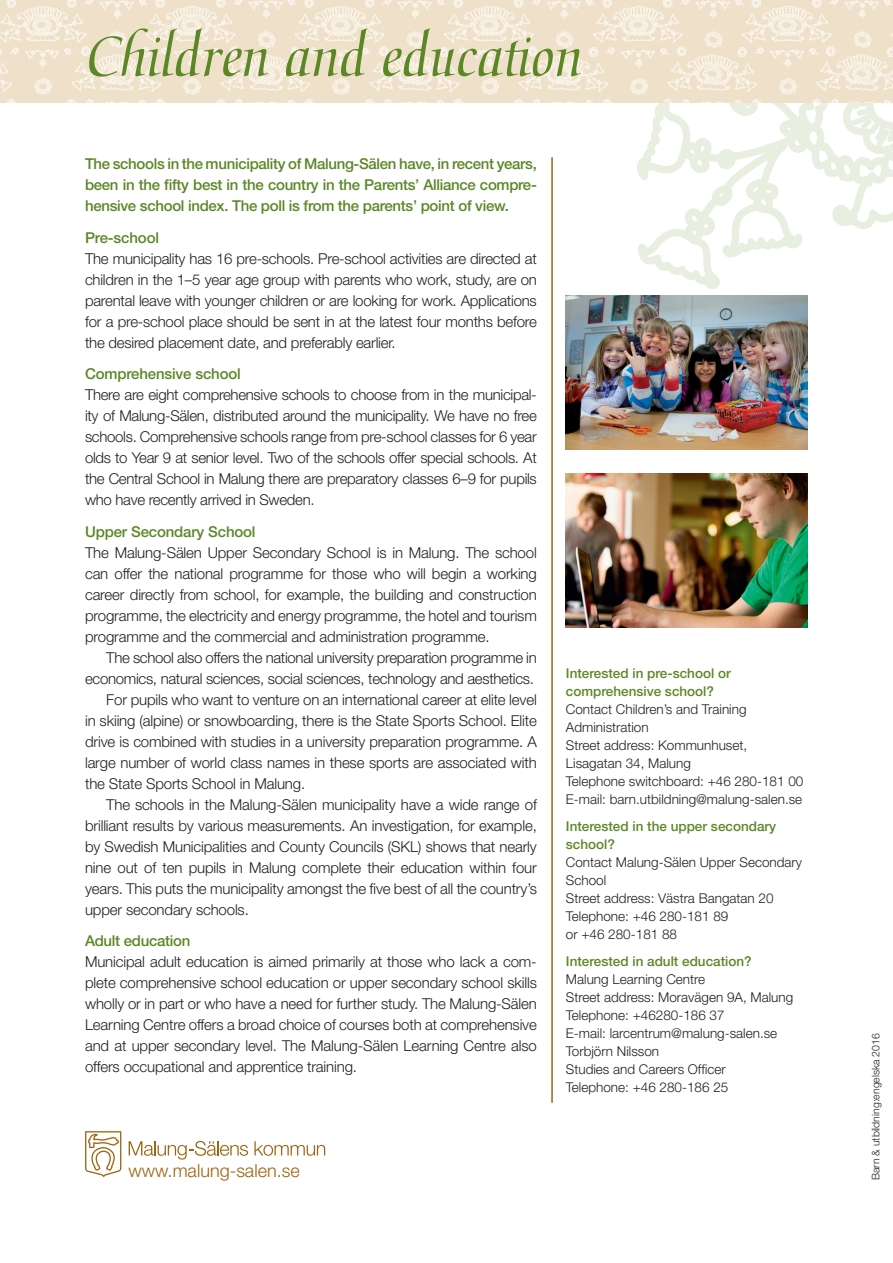
<style>
.page{position:relative;width:893px;height:1263px;background:#fff}
.page>*{position:absolute;margin:0;border:0;box-sizing:border-box;transform-origin:0 0}
.t1{font:63px "Medici Script";letter-spacing:-.01em;color:#5c8727}
.t2{font:300 18px "Helvetica Neue";color:#9e6412}
.t3{font:300 15px/21px "Helvetica Neue";letter-spacing:-.01em;color:#231f20;text-align:justify}
.t4{font:500 15px/21px "Helvetica Neue";letter-spacing:-.02em;color:#5c8727;text-align:justify}
.t5{font:300 13.5px/18px "Helvetica Neue";color:#231f20}
.t6{font:500 13.5px/18px "Helvetica Neue";color:#5c8727}
.t7{font:300 10.5px "Helvetica Neue";color:#231f20}
</style>
<div class="page">
<svg style="left:637px;top:103px;width:256px;height:185px"></svg>
<svg style="left:0;top:0;width:893px;height:103px;background:#f0e4cf"></svg>
<img style="left:566px;top:296px;width:242px;height:153px">
<img style="left:566px;top:473px;width:242px;height:154px">
<svg style="left:85px;top:1131px;width:36px;height:46px"></svg>
<svg style="left:129px;top:1141px;width:119px;height:18px"></svg>
<svg style="left:254px;top:1141px;width:71px;height:15px"></svg>
<hr style="left:551px;top:157px;width:2px;height:946px;background:#9e6412">
<h1 class="t1" style="left:85px;top:21px;width:499px">Children and education</h1>
<p class="t4" style="left:85px;top:153px;width:453px">The schools in the municipality of Malung-Sälen have, in recent years, been in the fifty best in the country in the Parents’ Alliance compre&shy;hensive school index. The poll is from the parents’ point of view.</p>
<p class="t4" style="left:85px;top:227px;width:75px">Pre-school</p>
<p class="t3" style="left:85px;top:247px;width:453px">The municipality has 16 pre-schools. Pre-school activities are directed at children in the 1–5 year age group with parents who work, study, are on parental leave with younger children or are looking for work. Applications for a pre-school place should be sent in at the latest four months before the desired placement date, and preferably earlier.</p>
<p class="t4" style="left:85px;top:363px;width:157px">Comprehensive school</p>
<p class="t3" style="left:85px;top:384px;width:453px">There are eight comprehensive schools to choose from in the municipal&shy;ity of Malung-Sälen, distributed around the municipality. We have no free schools. Comprehensive schools range from pre-school classes for 6 year olds to Year 9 at senior level. Two of the schools offer special schools. At the Central School in Malung there are preparatory classes 6–9 for pupils who have recently arrived in Sweden.</p>
<p class="t4" style="left:85px;top:521px;width:172px">Upper Secondary School</p>
<p class="t3" style="left:85px;top:541px;width:453px">The Malung-Sälen Upper Secondary School is in Malung. The school can offer the national programme for those who will begin a working career directly from school, for example, the building and construction programme, the electricity and energy programme, the hotel and tourism programme and the commercial and administration programme.</p>
<p class="t3" style="left:106px;top:646px;width:432px">The school also offers the national university preparation programme in</p>
<p class="t3" style="left:85px;top:667px;width:450px">economics, natural sciences, social sciences, technology and aesthetics.</p>
<p class="t3" style="left:106px;top:688px;width:432px">For pupils who want to venture on an international career at elite level</p>
<p class="t3" style="left:85px;top:709px;width:453px">in skiing (alpine) or snowboarding, there is the State Sports School. Elite</p>
<p class="t3" style="left:85px;top:730px;width:453px">drive is combined with studies in a university preparation programme. A</p>
<p class="t3" style="left:85px;top:751px;width:453px">large number of world class names in these sports are associated with</p>
<p class="t3" style="left:85px;top:772px;width:222px">the State Sports School in Malung.</p>
<p class="t3" style="left:106px;top:793px;width:432px">The schools in the Malung-Sälen municipality have a wide range of</p>
<p class="t3" style="left:85px;top:814px;width:453px">brilliant results by various measurements. An investigation, for example,</p>
<p class="t3" style="left:85px;top:835px;width:453px">by Swedish Municipalities and County Councils (SKL) shows that nearly</p>
<p class="t3" style="left:85px;top:856px;width:453px">nine out of ten pupils in Malung complete their education within four</p>
<p class="t3" style="left:85px;top:877px;width:453px">years. This puts the municipality amongst the five best of all the country’s</p>
<p class="t3" style="left:85px;top:898px;width:165px">upper secondary schools.</p>
<p class="t4" style="left:85px;top:930px;width:107px">Adult education</p>
<p class="t3" style="left:85px;top:951px;width:453px">Municipal adult education is aimed primarily at those who lack a com&shy;plete comprehensive school education or upper secondary school skills wholly or in part or who have a need for further study. The Malung-Sälen Learning Centre offers a broad choice of courses both at comprehensive and at upper secondary level. The Malung-Sälen Learning Centre also offers occupational and apprentice training.</p>
<p class="t2" style="left:129px;top:1159px;width:173px">www.malung-salen.se</p>
<p class="t6" style="left:566px;top:664px;width:166px">Interested in pre-school or comprehensive school?</p>
<p class="t5" style="left:566px;top:700px;width:239px">Contact Children’s and Training<br>Administration<br>Street address: Kommunhuset,<br>Lisagatan 34, Malung<br>Telephone switchboard: +46 280-181 00<br>E-mail: barn.utbildning@malung-salen.se</p>
<p class="t6" style="left:566px;top:817px;width:212px">Interested in the upper secondary school?</p>
<p class="t5" style="left:566px;top:853px;width:238px">Contact Malung-Sälen Upper Secondary<br>School<br>Street address: Västra Bangatan 20<br>Telephone: +46 280-181 89<br>or +46 280-181 88</p>
<p class="t6" style="left:566px;top:952px;width:187px">Interested in adult education?</p>
<p class="t5" style="left:566px;top:970px;width:229px">Malung Learning Centre<br>Street address: Moravägen 9A, Malung<br>Telephone: +46280-186 37<br>E-mail: larcentrum@malung-salen.se<br>Torbjörn Nilsson<br>Studies and Careers Officer<br>Telephone: +46 280-186 25</p>
<p class="t7" style="left:869px;top:1180px;width:148px;rotate:-90deg">Barn &amp; utbildning:engelska 2016</p>
</div>
